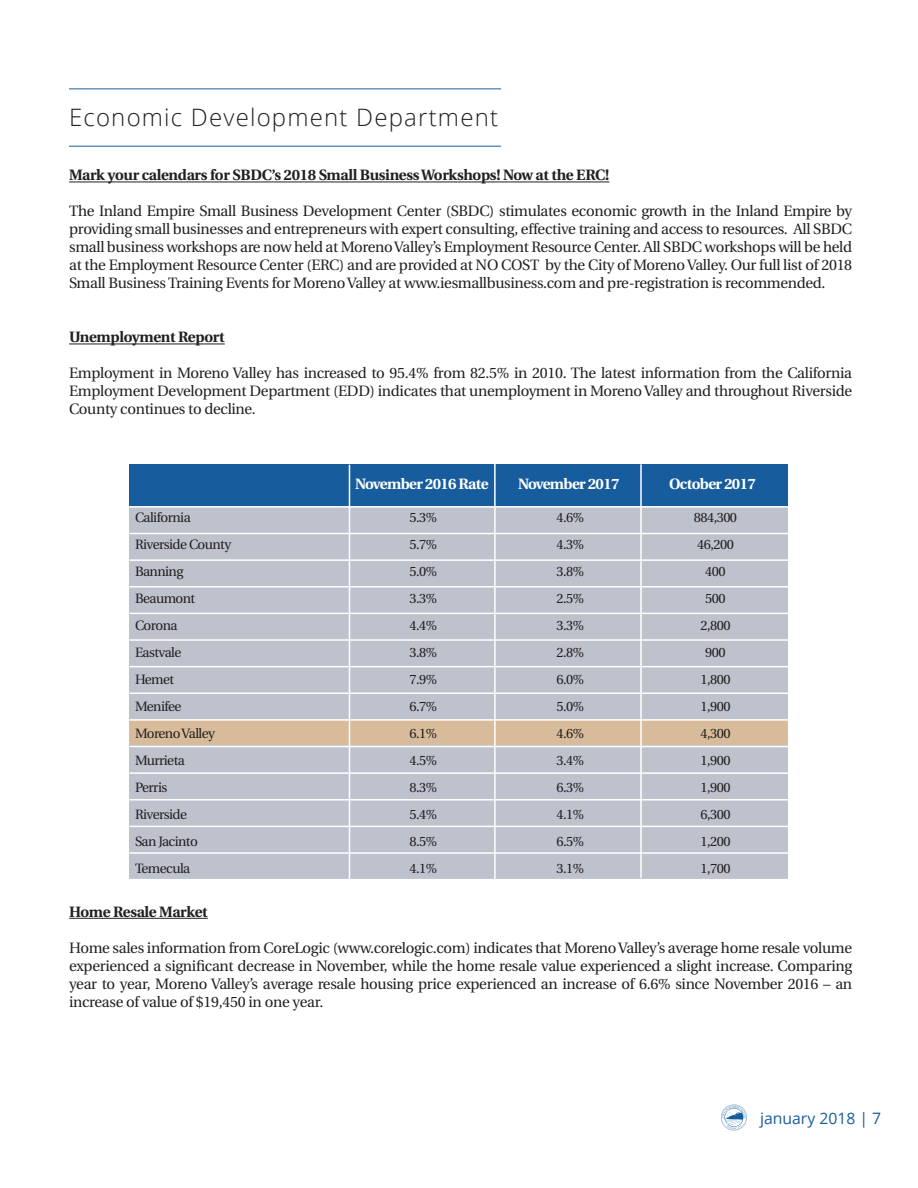
<style>
.page{position:relative;width:918px;height:1188px;background:#fff}
.page>*{position:absolute;margin:0;border:0;box-sizing:border-box;transform-origin:0 0}
.H1___Left{font:300 24px "Open Sans";letter-spacing:.05em;color:#231f20}
.t1{font:15.75px "Open Sans";color:#175d9e}
.BC_Intro{font:15px/18px "Heuristica";letter-spacing:-.02em;color:#231f20;text-align:justify}
.BC_Intro-2{font:700 15px "Heuristica";letter-spacing:-.02em;color:#231f20}
.t2{font:700 15px "Heuristica";letter-spacing:-.04em;color:#fff}
.t3{font:13.5px "Heuristica";letter-spacing:-.04em;color:#231f20}
</style>
<div class="page">
<svg style="left:721px;top:1105px;width:26px;height:25px"></svg>
<div style="left:129px;top:506px;width:659px;height:373px;background:#bdc2cd"></div>
<div style="left:130px;top:720px;width:657px;height:25px;background:#d8bb9a"></div>
<hr style="left:69px;top:88px;width:432px;height:1px;background:#175d9e">
<hr style="left:69px;top:146px;width:432px;height:1px;background:#175d9e">
<hr style="left:69px;top:182px;width:540px;height:1px;background:#231f20">
<hr style="left:69px;top:344px;width:156px;height:1px;background:#231f20">
<hr style="left:69px;top:918px;width:139px;height:1px;background:#231f20">
<hr style="left:129px;top:506px;width:662px;height:2px;background:#fff">
<hr style="left:129px;top:719px;width:662px;height:2px;background:#fff">
<hr style="left:129px;top:613px;width:662px;height:1px;background:#fff">
<hr style="left:129px;top:826px;width:662px;height:1px;background:#fff">
<hr style="left:129px;top:559px;width:662px;height:2px;background:#fff">
<hr style="left:129px;top:772px;width:662px;height:2px;background:#fff">
<hr style="left:130px;top:666px;width:662px;height:1px;background:#fff">
<hr style="left:129px;top:533px;width:663px;height:1px;background:#fff">
<hr style="left:129px;top:746px;width:663px;height:1px;background:#fff">
<hr style="left:129px;top:639px;width:663px;height:2px;background:#fff">
<hr style="left:129px;top:852px;width:663px;height:2px;background:#fff">
<hr style="left:129px;top:586px;width:663px;height:2px;background:#fff">
<hr style="left:129px;top:799px;width:663px;height:2px;background:#fff">
<hr style="left:129px;top:693px;width:663px;height:1px;background:#fff">
<div style="left:129px;top:465px;width:659px;height:41px;background:#175d9e"></div>
<hr style="left:494px;top:463px;width:2px;height:416px;background:#fff">
<hr style="left:349px;top:465px;width:1px;height:415px;background:#fff">
<hr style="left:640px;top:464px;width:2px;height:414px;background:#fff">
<p class="H1___Left" style="left:69px;top:101px;width:431px">Economic Development Department</p>
<p class="BC_Intro-2" style="left:69px;top:163px;width:542px">Mark your calendars for SBDC’s 2018 Small Business Workshops! Now at the ERC!</p>
<p class="BC_Intro" style="left:69px;top:202px;width:785px">The Inland Empire Small Business Development Center (SBDC) stimulates economic growth in the Inland Empire by providing small businesses and entrepreneurs with expert consulting, effective training and access to resources. All SBDC small business workshops are now held at Moreno Valley’s Employment Resource Center. All SBDC workshops will be held at the Employment Resource Center (ERC) and are provided at NO COST by the City of Moreno Valley. Our full list of 2018<br>Small Business Training Events for Moreno Valley at www.iesmallbusiness.com and pre-registration is recommended.</p>
<p class="BC_Intro-2" style="left:69px;top:325px;width:157px">Unemployment Report</p>
<p class="BC_Intro" style="left:69px;top:364px;width:785px">Employment in Moreno Valley has increased to 95.4% from 82.5% in 2010. The latest information from the California Employment Development Department (EDD) indicates that unemployment in Moreno Valley and throughout Riverside County continues to decline.</p>
<p class="t2" style="left:355px;top:472px;width:135px">November 2016 Rate</p>
<p class="t2" style="left:518px;top:472px;width:103px">November 2017</p>
<p class="t2" style="left:669px;top:472px;width:88px">October 2017</p>
<p class="t3" style="left:135px;top:507px;width:57px">California</p>
<p class="t3" style="left:409px;top:507px;width:29px">5.3%</p>
<p class="t3" style="left:556px;top:507px;width:29px">4.6%</p>
<p class="t3" style="left:694px;top:507px;width:45px">884,300</p>
<p class="t3" style="left:135px;top:534px;width:98px">Riverside County</p>
<p class="t3" style="left:409px;top:534px;width:29px">5.7%</p>
<p class="t3" style="left:556px;top:534px;width:29px">4.3%</p>
<p class="t3" style="left:697px;top:534px;width:38px">46,200</p>
<p class="t3" style="left:135px;top:561px;width:50px">Banning</p>
<p class="t3" style="left:409px;top:561px;width:29px">5.0%</p>
<p class="t3" style="left:556px;top:561px;width:29px">3.8%</p>
<p class="t3" style="left:705px;top:561px;width:22px">400</p>
<p class="t3" style="left:135px;top:588px;width:62px">Beaumont</p>
<p class="t3" style="left:409px;top:588px;width:29px">3.3%</p>
<p class="t3" style="left:556px;top:588px;width:29px">2.5%</p>
<p class="t3" style="left:705px;top:588px;width:22px">500</p>
<p class="t3" style="left:135px;top:615px;width:44px">Corona</p>
<p class="t3" style="left:409px;top:615px;width:29px">4.4%</p>
<p class="t3" style="left:556px;top:615px;width:29px">3.3%</p>
<p class="t3" style="left:701px;top:615px;width:32px">2,800</p>
<p class="t3" style="left:135px;top:642px;width:48px">Eastvale</p>
<p class="t3" style="left:409px;top:642px;width:29px">3.8%</p>
<p class="t3" style="left:556px;top:642px;width:29px">2.8%</p>
<p class="t3" style="left:705px;top:642px;width:22px">900</p>
<p class="t3" style="left:135px;top:669px;width:41px">Hemet</p>
<p class="t3" style="left:409px;top:669px;width:29px">7.9%</p>
<p class="t3" style="left:556px;top:669px;width:29px">6.0%</p>
<p class="t3" style="left:701px;top:669px;width:32px">1,800</p>
<p class="t3" style="left:135px;top:696px;width:48px">Menifee</p>
<p class="t3" style="left:409px;top:696px;width:29px">6.7%</p>
<p class="t3" style="left:556px;top:696px;width:29px">5.0%</p>
<p class="t3" style="left:701px;top:696px;width:32px">1,900</p>
<p class="t3" style="left:135px;top:723px;width:82px">Moreno Valley</p>
<p class="t3" style="left:409px;top:723px;width:29px">6.1%</p>
<p class="t3" style="left:556px;top:723px;width:29px">4.6%</p>
<p class="t3" style="left:701px;top:723px;width:32px">4,300</p>
<p class="t3" style="left:135px;top:750px;width:51px">Murrieta</p>
<p class="t3" style="left:409px;top:750px;width:29px">4.5%</p>
<p class="t3" style="left:556px;top:750px;width:29px">3.4%</p>
<p class="t3" style="left:701px;top:750px;width:32px">1,900</p>
<p class="t3" style="left:135px;top:777px;width:34px">Perris</p>
<p class="t3" style="left:409px;top:777px;width:29px">8.3%</p>
<p class="t3" style="left:556px;top:777px;width:29px">6.3%</p>
<p class="t3" style="left:701px;top:777px;width:32px">1,900</p>
<p class="t3" style="left:135px;top:804px;width:54px">Riverside</p>
<p class="t3" style="left:409px;top:804px;width:29px">5.4%</p>
<p class="t3" style="left:556px;top:804px;width:29px">4.1%</p>
<p class="t3" style="left:701px;top:804px;width:32px">6,300</p>
<p class="t3" style="left:135px;top:831px;width:64px">San Jacinto</p>
<p class="t3" style="left:409px;top:831px;width:29px">8.5%</p>
<p class="t3" style="left:556px;top:831px;width:29px">6.5%</p>
<p class="t3" style="left:701px;top:831px;width:32px">1,200</p>
<p class="t3" style="left:135px;top:858px;width:57px">Temecula</p>
<p class="t3" style="left:409px;top:858px;width:29px">4.1%</p>
<p class="t3" style="left:556px;top:858px;width:29px">3.1%</p>
<p class="t3" style="left:701px;top:858px;width:32px">1,700</p>
<p class="BC_Intro-2" style="left:69px;top:900px;width:140px">Home Resale Market</p>
<p class="BC_Intro" style="left:69px;top:939px;width:785px">Home sales information from CoreLogic (www.corelogic.com) indicates that Moreno Valley’s average home resale volume experienced a significant decrease in November, while the home resale value experienced a slight increase. Comparing year to year, Moreno Valley’s average resale housing price experienced an increase of 6.6% since November 2016 – an increase of value of $19,450 in one year.</p>
<p class="t1" style="left:760px;top:1107px;width:123px">january 2018 | 7</p>
</div>
